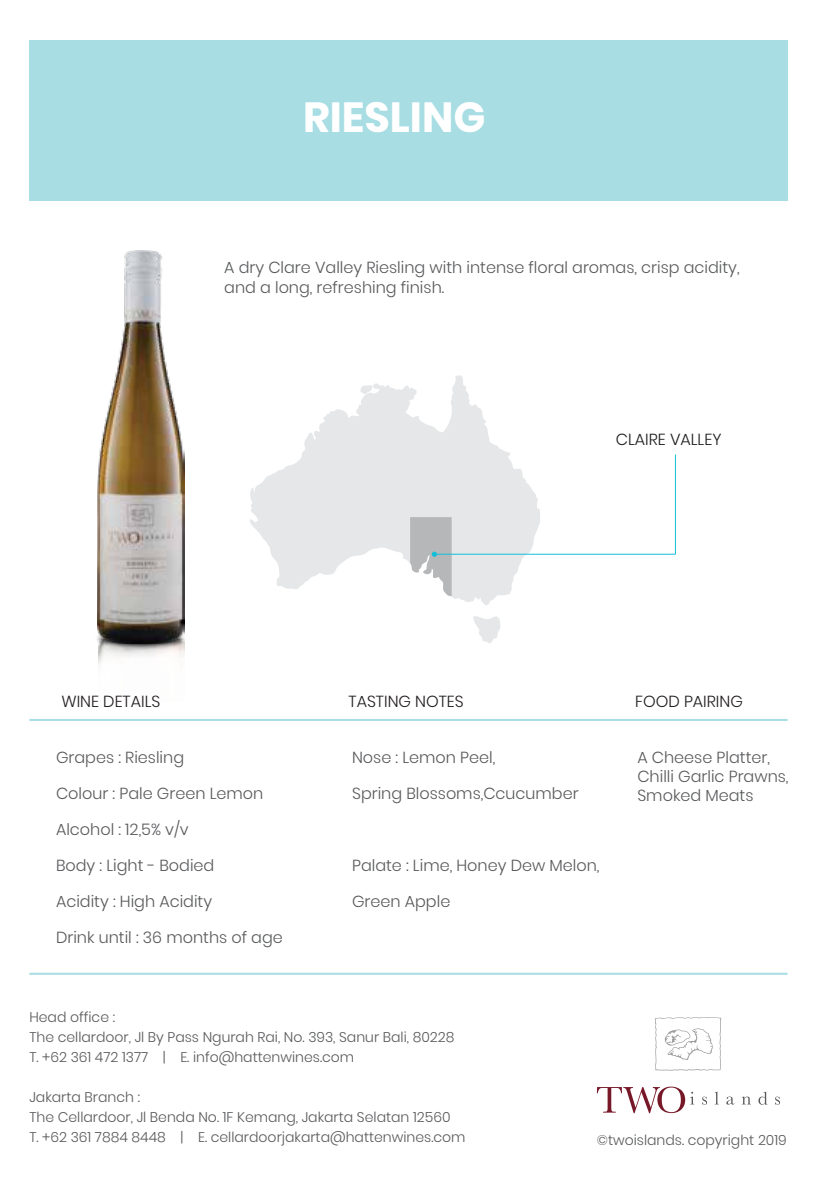
<style>
.page{position:relative;width:823px;height:1191px;background:#fff}
.page>*{position:absolute;margin:0;border:0;box-sizing:border-box;transform-origin:0 0}
.t1{font:700 42px "Poppins";color:#fff}
.t2{font:300 16px/19.2px "Poppins";color:#58595b}
.t3{font:300 16px "Poppins";color:#231f20}
.t4{font:300 14px/20px "Poppins";color:#58595b}
</style>
<div class="page">
<div style="left:29px;top:40px;width:758px;height:160px;background:#a7dde3"></div>
<img style="left:98px;top:650px;width:86px;height:15px">
<img style="left:96px;top:629px;width:89px;height:21px">
<img style="left:97px;top:251px;width:87px;height:392px">
<svg style="left:250px;top:375px;width:290px;height:230px;fill:#e6e7e8"></svg>
<svg style="left:473px;top:616px;width:27px;height:27px"></svg>
<svg style="left:360px;top:385px;width:12px;height:9px"></svg>
<svg style="left:410px;top:517px;width:41px;height:88px"></svg>
<hr style="left:436px;top:554px;width:239px;height:1px;background:#12bfd9">
<hr style="left:674px;top:454px;width:1px;height:100px;background:#12bfd9">
<hr style="left:29px;top:719px;width:758px;height:2px;background:#a7dde3">
<hr style="left:29px;top:972px;width:758px;height:2px;background:#a7dde3">
<svg style="left:596px;top:1086px;width:98px;height:27px"></svg>
<svg style="left:702px;top:1096px;width:4px;height:8px"></svg>
<svg style="left:714px;top:1091px;width:4px;height:13px"></svg>
<svg style="left:726px;top:1096px;width:7px;height:8px"></svg>
<svg style="left:741px;top:1096px;width:9px;height:8px"></svg>
<svg style="left:758px;top:1091px;width:9px;height:13px"></svg>
<svg style="left:775px;top:1096px;width:4px;height:8px"></svg>
<svg style="left:655px;top:1017px;width:66px;height:53px"></svg>
<h1 class="t1" style="left:303px;top:93px;width:184px">RIESLING</h1>
<p class="t2" style="left:224px;top:258px;width:516px;line-height:20px">A dry Clare Valley Riesling with intense floral aromas, crisp acidity, and a long, refreshing finish.</p>
<p class="t3" style="left:615px;top:430px;width:107px">CLAIRE VALLEY</p>
<p class="t3" style="left:61px;top:692px;width:100px">WINE DETAILS</p>
<p class="t3" style="left:348px;top:692px;width:117px">TASTING NOTES</p>
<p class="t3" style="left:634px;top:692px;width:109px">FOOD PAIRING</p>
<p class="t2" style="left:56px;top:748px;width:129px">Grapes : Riesling</p>
<p class="t2" style="left:56px;top:784px;width:209px">Colour : Pale Green Lemon</p>
<p class="t2" style="left:56px;top:820px;width:134px">Alcohol : 12,5% v/v</p>
<p class="t2" style="left:56px;top:856px;width:160px">Body : Light - Bodied</p>
<p class="t2" style="left:56px;top:892px;width:157px">Acidity : High Acidity</p>
<p class="t2" style="left:56px;top:928px;width:228px">Drink until : 36 months of age</p>
<p class="t2" style="left:352px;top:748px;width:145px">Nose : Lemon Peel,</p>
<p class="t2" style="left:352px;top:784px;width:228px">Spring Blossoms,Ccucumber</p>
<p class="t2" style="left:352px;top:856px;width:249px">Palate : Lime, Honey Dew Melon,</p>
<p class="t2" style="left:352px;top:892px;width:100px">Green Apple</p>
<p class="t2" style="left:637px;top:748px;width:152px">A Cheese Platter,<br>Chilli Garlic Prawns,<br>Smoked Meats</p>
<p class="t4" style="left:29px;top:1007px;width:426px">Head office :<br>The cellardoor, Jl By Pass Ngurah Rai, No. 393, Sanur Bali, 80228<br>T. +62 361 472 1377 | E. info@hattenwines.com</p>
<p class="t4" style="left:29px;top:1087px;width:437px">Jakarta Branch :<br>The Cellardoor, Jl Benda No. 1F Kemang, Jakarta Selatan 12560<br>T. +62 361 7884 8448 | E. cellardoorjakarta@hattenwines.com</p>
<p class="t4" style="left:596px;top:1129px;width:191px">©twoislands. copyright 2019</p>
</div>
